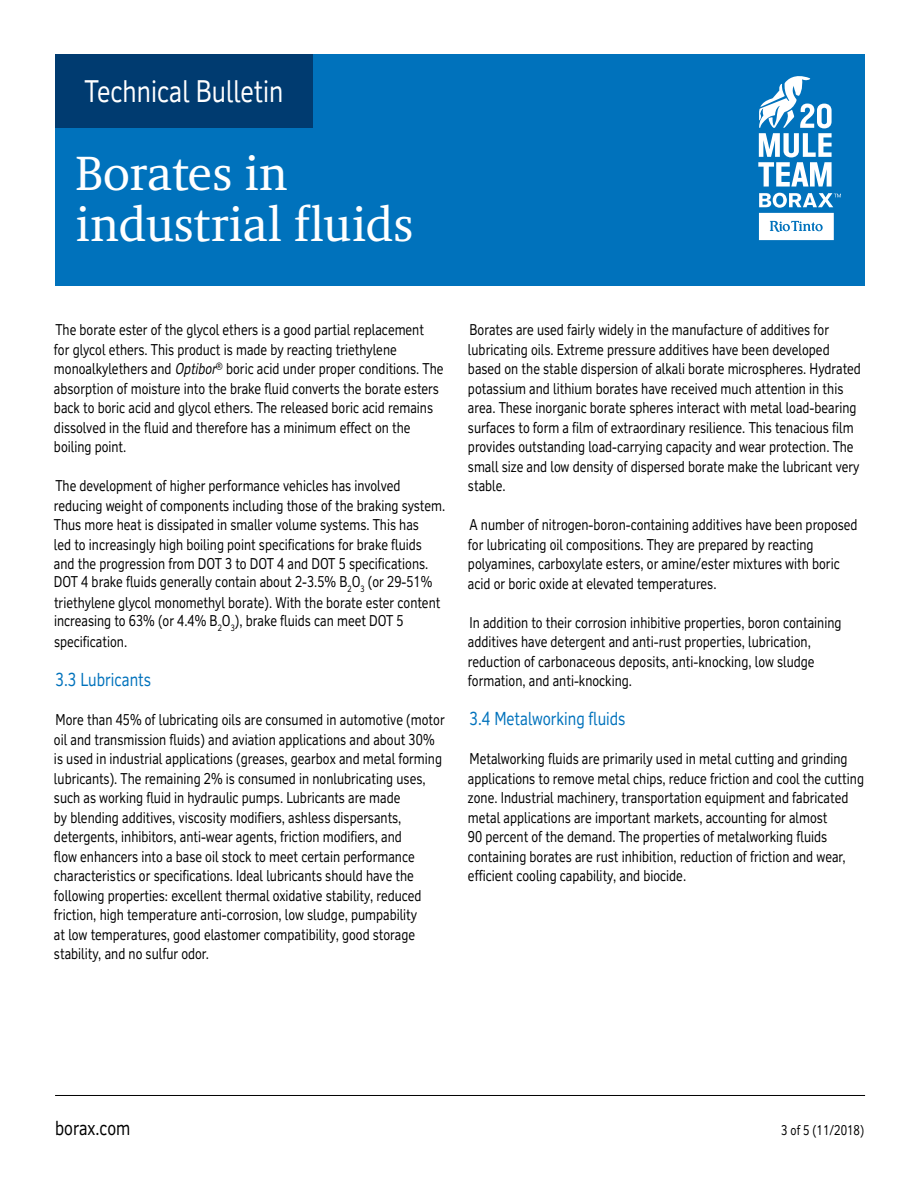
<style>
.page{position:relative;width:918px;height:1188px;background:#fff}
.page>*{position:absolute;margin:0;border:0;box-sizing:border-box;transform-origin:0 0}
.t1{font:49.5px/51px "RT Albanese";color:#fff}
.t2{font:30px "RT Vickerman";color:#fff;scale:.85 1}
.t3{font:19.5px "RT Vickerman";color:#000;scale:.85 1}
.t4{font:18px "RT Vickerman";color:#0072bc;scale:.85 1}
.t5{font:15px/19.5px "RT Vickerman";color:#000;scale:.85 1}
.t6{font:13.5px "RT Vickerman";color:#000;scale:.85 1}
.s1{font-style:italic}
</style>
<div class="page">
<div style="left:55px;top:54px;width:810px;height:231px;background:#0072bc"></div>
<hr style="left:55px;top:1095px;width:810px;height:1px;background:#000">
<svg style="left:758px;top:76px;width:74px;height:111px"></svg>
<svg style="left:759px;top:193px;width:82px;height:47px"></svg>
<div style="left:55px;top:54px;width:257px;height:73px;background:#003b70"></div>
<h2 class="t2" style="left:84px;top:73px;width:236px">Technical Bulletin</h2>
<h1 class="t1" style="left:76px;top:147px;width:339px">Borates in industrial fluids</h1>
<p class="t5" style="left:54px;top:320px;width:460px">The borate ester of the glycol ethers is a good partial replacement<br>for glycol ethers. This product is made by reacting triethylene monoalkylethers and <span class="s1">Optibor</span><sup>®</sup> boric acid under proper conditions. The absorption of moisture into the brake fluid converts the borate esters back to boric acid and glycol ethers. The released boric acid remains dissolved in the fluid and therefore has a minimum effect on the boiling point.</p>
<p class="t5" style="left:54px;top:476px;width:462px">The development of higher performance vehicles has involved reducing weight of components including those of the braking system.<br>Thus more heat is dissipated in smaller volume systems. This has<br>led to increasingly high boiling point specifications for brake fluids and the progression from DOT 3 to DOT 4 and DOT 5 specifications.</p>
<p class="t5" style="left:54px;top:571px;width:456px;line-height:21px">DOT 4 brake fluids generally contain about 2-3.5% B<sub>2</sub>O<sub>3</sub> (or 29-51% triethylene glycol monomethyl borate). With the borate ester content</p>
<p class="t5" style="left:54px;top:610px;width:413px;line-height:21px">increasing to 63% (or 4.4% B<sub>2</sub>O<sub>3</sub>), brake fluids can meet DOT 5 specification.</p>
<p class="t4" style="left:55px;top:669px;width:114px">3.3 Lubricants</p>
<p class="t5" style="left:54px;top:709px;width:461px">More than 45% of lubricating oils are consumed in automotive (motor oil and transmission fluids) and aviation applications and about 30% is used in industrial applications (greases, gearbox and metal forming lubricants). The remaining 2% is consumed in nonlubricating uses, such as working fluid in hydraulic pumps. Lubricants are made<br>by blending additives, viscosity modifiers, ashless dispersants, detergents, inhibitors, anti-wear agents, friction modifiers, and<br>flow enhancers into a base oil stock to meet certain performance characteristics or specifications. Ideal lubricants should have the following properties: excellent thermal oxidative stability, reduced friction, high temperature anti-corrosion, low sludge, pumpability<br>at low temperatures, good elastomer compatibility, good storage stability, and no sulfur odor.</p>
<p class="t5" style="left:468px;top:320px;width:464px">Borates are used fairly widely in the manufacture of additives for lubricating oils. Extreme pressure additives have been developed based on the stable dispersion of alkali borate microspheres. Hydrated potassium and lithium borates have received much attention in this area. These inorganic borate spheres interact with metal load-bearing surfaces to form a film of extraordinary resilience. This tenacious film provides outstanding load-carrying capacity and wear protection. The small size and low density of dispersed borate make the lubricant very stable.</p>
<p class="t5" style="left:468px;top:515px;width:460px">A number of nitrogen-boron-containing additives have been proposed for lubricating oil compositions. They are prepared by reacting polyamines, carboxylate esters, or amine/ester mixtures with boric acid or boric oxide at elevated temperatures.</p>
<p class="t5" style="left:468px;top:612px;width:441px">In addition to their corrosion inhibitive properties, boron containing additives have detergent and anti-rust properties, lubrication, reduction of carbonaceous deposits, anti-knocking, low sludge formation, and anti-knocking.</p>
<p class="t4" style="left:470px;top:708px;width:185px">3.4 Metalworking fluids</p>
<p class="t5" style="left:468px;top:749px;width:467px">Metalworking fluids are primarily used in metal cutting and grinding applications to remove metal chips, reduce friction and cool the cutting zone. Industrial machinery, transportation equipment and fabricated metal applications are important markets, accounting for almost<br>90 percent of the demand. The properties of metalworking fluids containing borates are rust inhibition, reduction of friction and wear, efficient cooling capability, and biocide.</p>
<h3 class="t3" style="left:55px;top:1116px;width:90px">borax.com</h3>
<p class="t6" style="left:781px;top:1122px;width:99px">3 of 5 (11/2018)</p>
</div>
